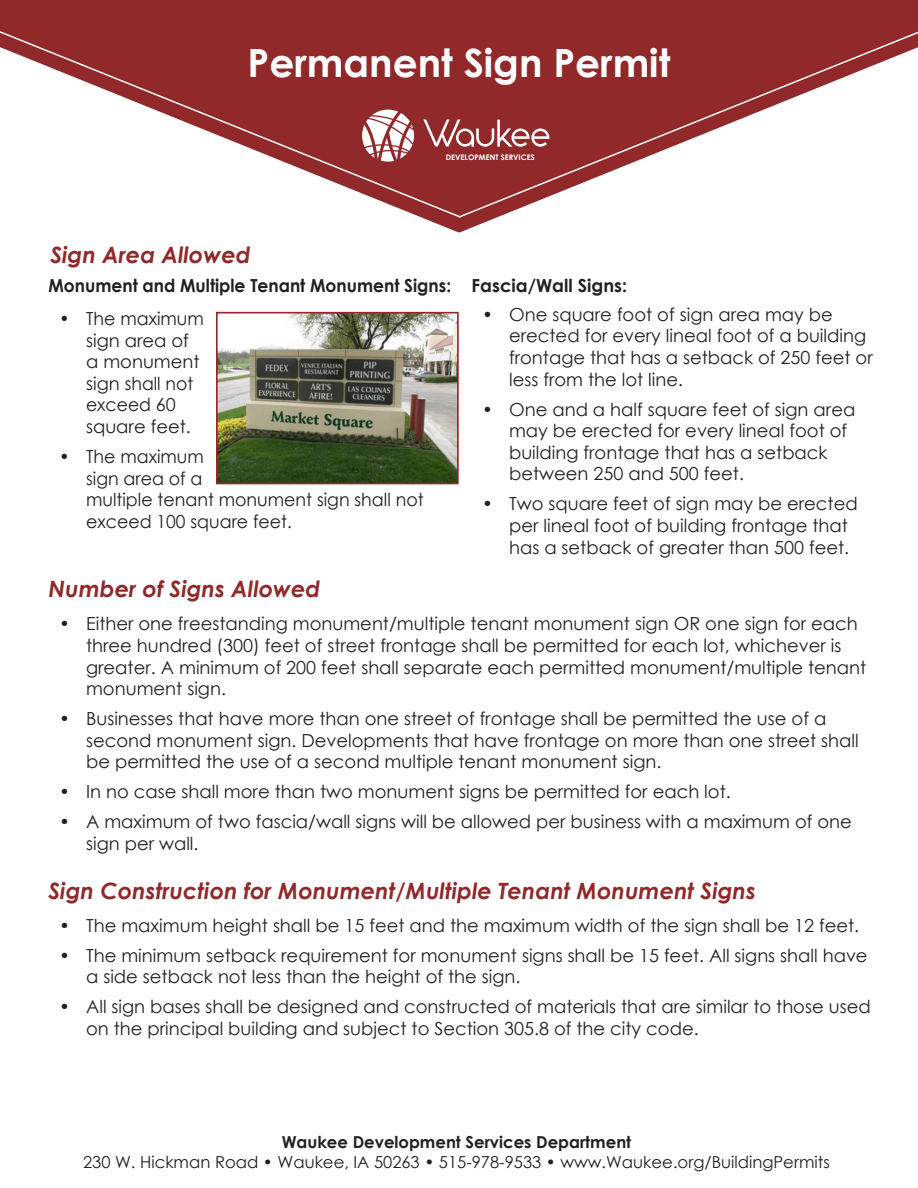
<style>
.page{position:relative;width:918px;height:1188px;background:#fff}
.page>*{position:absolute;margin:0;border:0;box-sizing:border-box;transform-origin:0 0}
.t1{font:700 39px "Century Gothic";color:#fff}
.t2{font:italic 700 22.5px "Century Gothic";color:#91282a}
.t3{font:18px/21.6px "Century Gothic";color:#231f20}
.t4{font:700 18px "Century Gothic";color:#231f20;scale:.95 1}
.t5{font:700 18px "Century Gothic";color:#231f20}
.t6{font:16.5px/19.8px "Century Gothic";color:#231f20;text-align:center}
.t7{font:700 7.65px "Century Gothic";color:#fff}
.s1{font-weight:700}
</style>
<div class="page">
<div style="left:0;top:0;width:918px;height:235px;background:#91282a"></div>
<svg style="left:0;top:219px;width:457px;height:93px"></svg>
<svg style="left:457px;top:219px;width:461px;height:93px"></svg>
<svg style="left:0;top:31px;width:457px;height:188px"></svg>
<svg style="left:457px;top:31px;width:461px;height:188px"></svg>
<svg style="left:362px;top:110px;width:52px;height:52px"></svg>
<svg style="left:423px;top:119px;width:126px;height:28px"></svg>
<img style="left:219px;top:315px;width:237px;height:166px">
<div style="left:216px;top:312px;width:243px;height:172px;border:2px solid #91282a"></div>
<p class="t1" style="left:248px;top:33px;width:424px">Permanent Sign Permit</p>
<p class="t2" style="left:50px;top:238px;width:202px">Sign Area Allowed</p>
<p class="t7" style="left:446px;top:152px;width:90px">DEVELOPMENT SERVICES</p>
<p class="t4" style="left:49px;top:272px;width:425px">Monument and Multiple Tenant Monument Signs:</p>
<p class="t3" style="left:86px;top:307px;width:119px;text-indent:-27px">• The maximum sign area of a monument sign shall not exceed 60 square feet.</p>
<p class="t3" style="left:86px;top:445px;width:339px;text-indent:-27px">• The maximum<br>sign area of a<br>multiple tenant monument sign shall not exceed 100 square feet.</p>
<p class="t5" style="left:472px;top:272px;width:157px">Fascia/Wall Signs:</p>
<p class="t3" style="left:509px;top:303px;width:365px;text-indent:-27px">• One square foot of sign area may be erected for every lineal foot of a building frontage that has a setback of 250 feet or less from the lot line.</p>
<p class="t3" style="left:509px;top:398px;width:348px;text-indent:-27px">• One and a half square feet of sign area may be erected for every lineal foot of building frontage that has a setback between 250 and 500 feet.</p>
<p class="t3" style="left:509px;top:493px;width:350px;text-indent:-27px">• Two square feet of sign may be erected per lineal foot of building frontage that has a setback of greater than 500 feet.</p>
<p class="t2" style="left:49px;top:572px;width:273px">Number of Signs Allowed</p>
<p class="t3" style="left:86px;top:613px;width:782px;text-indent:-27px">• Either one freestanding monument/multiple tenant monument sign OR one sign for each three hundred (300) feet of street frontage shall be permitted for each lot, whichever is greater. A minimum of 200 feet shall separate each permitted monument/multiple tenant monument sign.</p>
<p class="t3" style="left:86px;top:708px;width:774px;text-indent:-27px">• Businesses that have more than one street of frontage shall be permitted the use of a second monument sign. Developments that have frontage on more than one street shall be permitted the use of a second multiple tenant monument sign.</p>
<p class="t3" style="left:59px;top:781px;width:673px">• In no case shall more than two monument signs be permitted for each lot.</p>
<p class="t3" style="left:86px;top:811px;width:767px;text-indent:-27px">• A maximum of two fascia/wall signs will be allowed per business with a maximum of one sign per wall.</p>
<p class="t2" style="left:49px;top:873px;width:709px">Sign Construction for Monument/Multiple Tenant Monument Signs</p>
<p class="t3" style="left:59px;top:914px;width:802px">• The maximum height shall be 15 feet and the maximum width of the sign shall be 12 feet.</p>
<p class="t3" style="left:86px;top:944px;width:783px;text-indent:-27px">• The minimum setback requirement for monument signs shall be 15 feet. All signs shall have a side setback not less than the height of the sign.</p>
<p class="t3" style="left:86px;top:996px;width:786px;text-indent:-27px">• All sign bases shall be designed and constructed of materials that are similar to those used on the principal building and subject to Section 305.8 of the city code.</p>
<p class="t6" style="left:83px;top:1132px;width:748px"><span class="s1">Waukee Development Services Department<br></span>230 W. Hickman Road • Waukee, IA 50263 • 515-978-9533 • www.Waukee.org/BuildingPermits</p>
</div>
